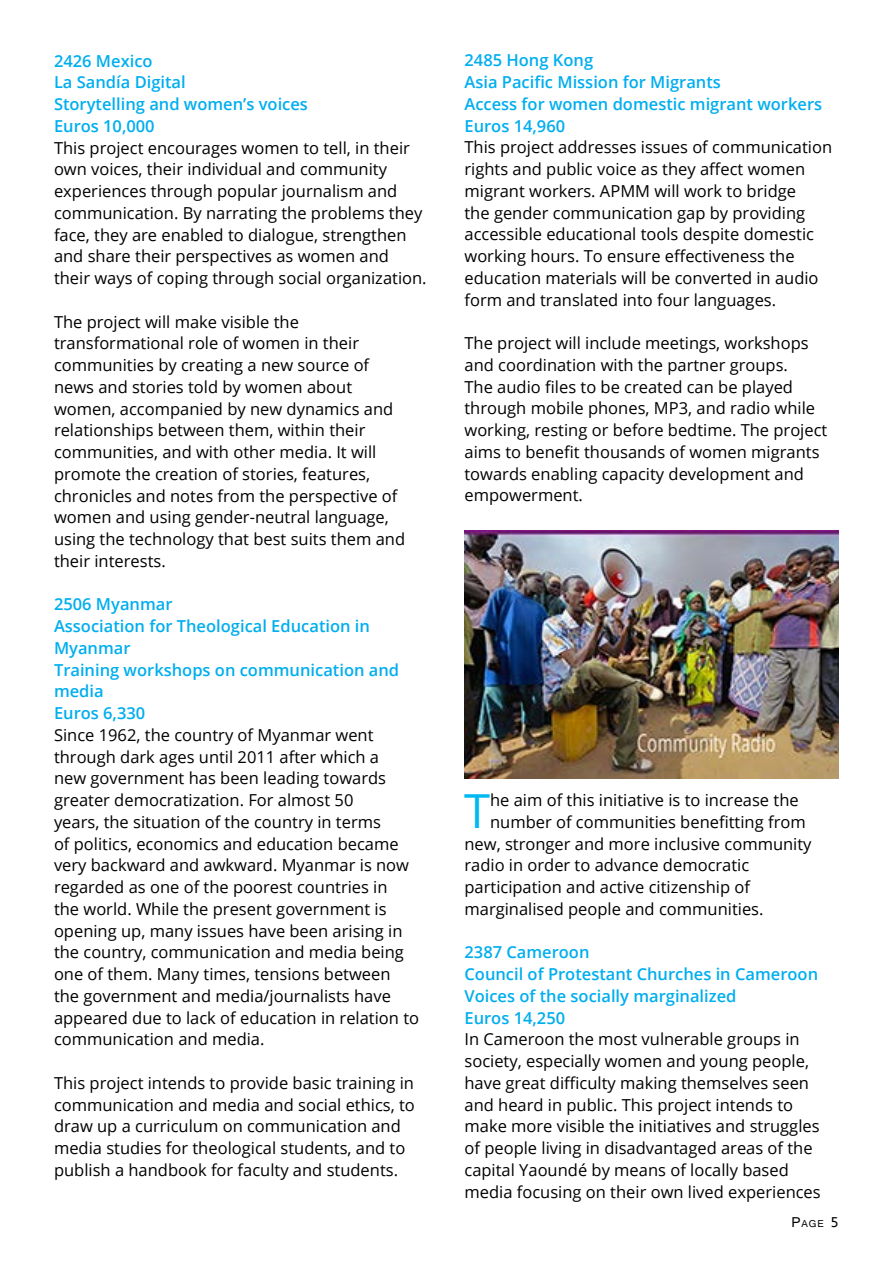
<style>
.page{position:relative;width:893px;height:1263px;background:#fff}
.page>*{position:absolute;margin:0;border:0;box-sizing:border-box;transform-origin:0 0}
.t1{font:46.95px "Open Sans";color:#00b9f1}
.t2{font:16.5px/21.8px "Open Sans";color:#000}
.t3{font:600 16.5px/21.8px "Open Sans";color:#00aeef}
.t4{font:10.5px "Gautami";color:#000}
.s1{font-size:15px}
</style>
<div class="page">
<img style="left:464px;top:530px;width:375px;height:248px">
<p class="t3" style="left:54px;top:49px;width:256px">2426 Mexico<br>La Sandía Digital<br>Storytelling and women’s voices<br>Euros 10,000</p>
<p class="t2" style="left:54px;top:136px;width:374px">This project encourages women to tell, in their own voices, their individual and community experiences through popular journalism and communication. By narrating the problems they face, they are enabled to dialogue, strengthen and share their perspectives as women and their ways of coping through social organization.</p>
<p class="t2" style="left:54px;top:310px;width:353px">The project will make visible the transformational role of women in their communities by creating a new source of news and stories told by women about women, accompanied by new dynamics and relationships between them, within their communities, and with other media. It will promote the creation of stories, features, chronicles and notes from the perspective of women and using gender-neutral language, using the technology that best suits them and their interests.</p>
<p class="t3" style="left:54px;top:593px;width:347px">2506 Myanmar<br>Association for Theological Education in<br>Myanmar<br>Training workshops on communication and media<br>Euros 6,330</p>
<p class="t2" style="left:54px;top:723px;width:367px">Since 1962, the country of Myanmar went through dark ages until 2011 after which a<br>new government has been leading towards greater democratization. For almost 50<br>years, the situation of the country in terms<br>of politics, economics and education became very backward and awkward. Myanmar is now regarded as one of the poorest countries in<br>the world. While the present government is opening up, many issues have been arising in the country, communication and media being one of them. Many times, tensions between the government and media/journalists have appeared due to lack of education in relation to communication and media.</p>
<p class="t2" style="left:54px;top:1071px;width:362px">This project intends to provide basic training in communication and media and social ethics, to draw up a curriculum on communication and media studies for theological students, and to publish a handbook for faculty and students.</p>
<p class="t3" style="left:464px;top:49px;width:359px">2485 Hong Kong<br>Asia Pacific Mission for Migrants<br>Access for women domestic migrant workers<br>Euros 14,960</p>
<p class="t2" style="left:464px;top:136px;width:369px">This project addresses issues of communication rights and public voice as they affect women migrant workers. APMM will work to bridge<br>the gender communication gap by providing accessible educational tools despite domestic working hours. To ensure effectiveness the education materials will be converted in audio form and translated into four languages.</p>
<p class="t2" style="left:464px;top:332px;width:364px">The project will include meetings, workshops and coordination with the partner groups.<br>The audio files to be created can be played through mobile phones, MP3, and radio while working, resting or before bedtime. The project aims to benefit thousands of women migrants towards enabling capacity development and empowerment.</p>
<h1 class="t1" style="left:464px;top:779px;width:27px">T</h1>
<p class="t2" style="left:490px;top:789px;width:310px">he aim of this initiative is to increase the</p>
<p class="t2" style="left:490px;top:811px;width:317px">number of communities benefitting from</p>
<p class="t2" style="left:464px;top:832px;width:349px">new, stronger and more inclusive community</p>
<p class="t2" style="left:464px;top:854px;width:286px">radio in order to advance democratic</p>
<p class="t2" style="left:464px;top:876px;width:287px">participation and active citizenship of</p>
<p class="t2" style="left:464px;top:898px;width:300px">marginalised people and communities.</p>
<p class="t3" style="left:464px;top:941px;width:355px">2387 Cameroon<br>Council of Protestant Churches in Cameroon<br>Voices of the socially marginalized<br>Euros 14,250</p>
<p class="t2" style="left:464px;top:1028px;width:358px">In Cameroon the most vulnerable groups in society, especially women and young people, have great difficulty making themselves seen and heard in public. This project intends to make more visible the initiatives and struggles of people living in disadvantaged areas of the capital Yaoundé by means of locally based media focusing on their own lived experiences</p>
<p class="t4" style="left:791px;top:1217px;width:49px"><span class="s1">P</span>age <span class="s1">5</span></p>
</div>
